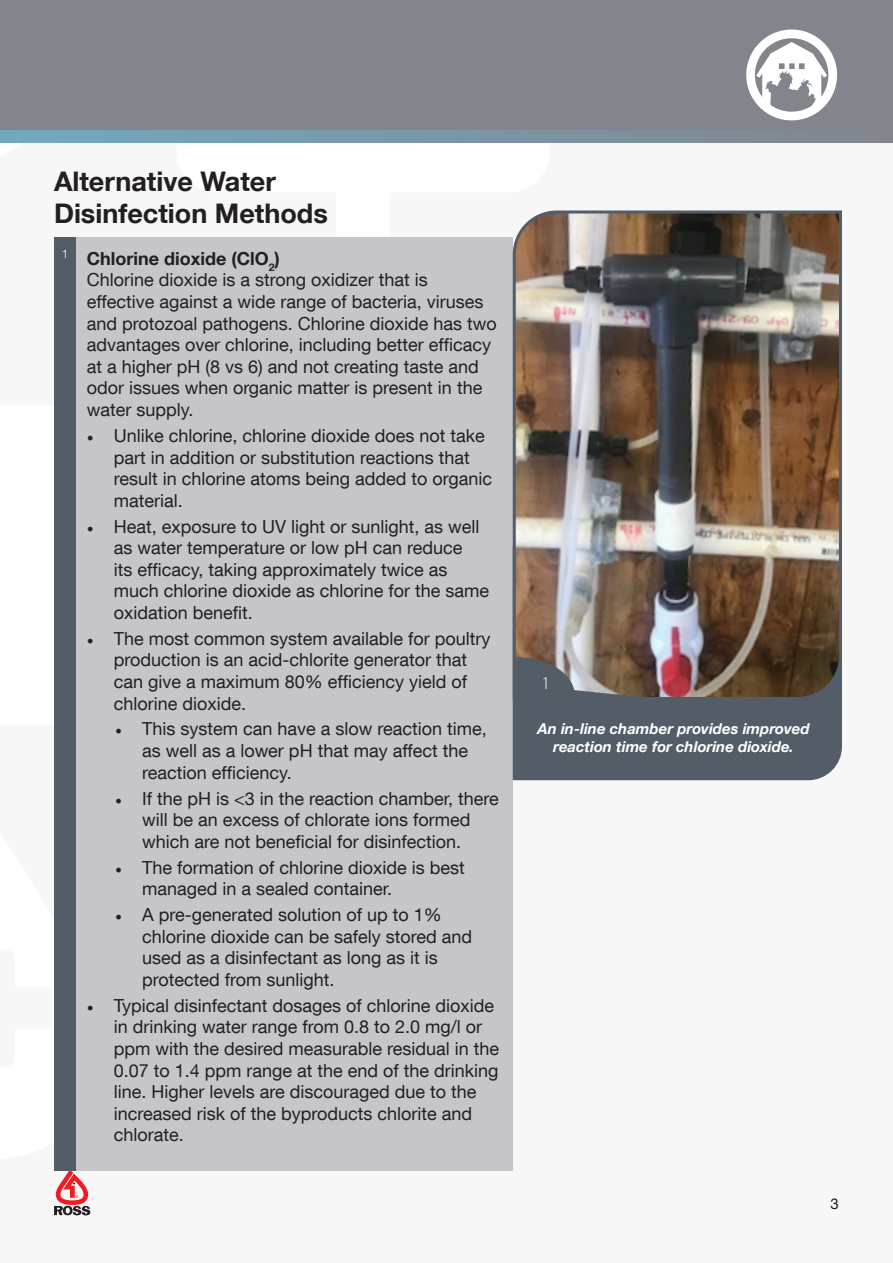
<style>
.page{position:relative;width:893px;height:1263px;background:#fff}
.page>*{position:absolute;margin:0;border:0;box-sizing:border-box;transform-origin:0 0}
.t1{font:700 27px/32.4px "Helvetica Neue LT Com";color:#231f20}
.t2{font:18px/21.6px "Helvetica Neue LT Com";color:#231f20}
.t3{font:300 18px "Myriad Pro";color:#fff}
.t4{font:italic 700 15px/18px "Helvetica Neue LT Com";color:#fff;text-align:center}
.t5{font:15px "Helvetica Neue LT Com";color:#231f20}
.t6{font:300 12px "Helvetica Neue LT Com";color:#fff}
.s1{font-weight:700}
.s2{font-family:"Minion Pro"}
</style>
<div class="page">
<svg style="left:54px;top:1170px;width:36px;height:45px"></svg>
<div style="left:54px;top:237px;width:22px;height:933px;background:#525d67"></div>
<div style="left:76px;top:237px;width:437px;height:933px;background:#c5c5ca"></div>
<div style="left:0;top:0;width:893px;height:143px;background:#83858d"></div>
<svg style="left:0;top:131px;width:717px;height:12px"></svg>
<div style="left:746px;top:30px;width:91px;height:90px;border:9px solid #fff;border-radius:50%"></div>
<svg style="left:756px;top:42px;width:71px;height:63px"></svg>
<div style="left:512px;top:701px;width:330px;height:80px;background:#525d67"></div>
<img style="left:512px;top:210px;width:330px;height:491px">
<svg style="left:515px;top:657px;width:60px;height:40px"></svg>
<h1 class="t1" style="left:54px;top:164px;width:275px">Alternative Water<br>Disinfection Methods</h1>
<p class="t2" style="left:87px;top:247px;width:412px"><span class="s1">Chlorine dioxide (ClO</span><sub>2</sub><span class="s1">)<br></span>Chlorine dioxide is a strong oxidizer that is effective against a wide range of bacteria, viruses and protozoal pathogens. Chlorine dioxide has two advantages over chlorine, including better efficacy at a higher pH (8 vs 6) and not creating taste and odor issues when organic matter is present in the water supply.</p>
<p class="t2" style="left:114px;top:424px;width:380px;text-indent:-27px"><span class="s2">•</span> Unlike chlorine, chlorine dioxide does not take part in addition or substitution reactions that result in chlorine atoms being added to organic material.</p>
<p class="t2" style="left:114px;top:515px;width:377px;text-indent:-27px"><span class="s2">•</span> Heat, exposure to UV light or sunlight, as well as water temperature or low pH can reduce<br>its efficacy, taking approximately twice as much chlorine dioxide as chlorine for the same oxidation benefit.</p>
<p class="t2" style="left:114px;top:627px;width:378px;text-indent:-27px"><span class="s2">•</span> The most common system available for poultry production is an acid-chlorite generator that can give a maximum 80% efficiency yield of chlorine dioxide.</p>
<p class="t2" style="left:142px;top:718px;width:346px;text-indent:-27px"><span class="s2">•</span> This system can have a slow reaction time, as well as a lower pH that may affect the reaction efficiency.</p>
<p class="t2" style="left:142px;top:787px;width:358px;text-indent:-27px"><span class="s2">•</span> If the pH is &lt;3 in the reaction chamber, there will be an excess of chlorate ions formed which are not beneficial for disinfection.</p>
<p class="t2" style="left:142px;top:856px;width:324px;text-indent:-27px"><span class="s2">•</span> The formation of chlorine dioxide is best managed in a sealed container.</p>
<p class="t2" style="left:142px;top:903px;width:332px;text-indent:-27px"><span class="s2">•</span> A pre-generated solution of up to 1% chlorine dioxide can be safely stored and used as a disinfectant as long as it is protected from sunlight.</p>
<p class="t2" style="left:114px;top:994px;width:387px;text-indent:-27px"><span class="s2">•</span> Typical disinfectant dosages of chlorine dioxide in drinking water range from 0.8 to 2.0 mg/l or ppm with the desired measurable residual in the 0.07 to 1.4 ppm range at the end of the drinking line. Higher levels are discouraged due to the increased risk of the byproducts chlorite and chlorate.</p>
<p class="t6" style="left:62px;top:247px;width:8px">1</p>
<p class="t3" style="left:542px;top:672px;width:10px">1</p>
<p class="t4" style="left:537px;top:719px;width:274px">An in-line chamber provides improved reaction time for chlorine dioxide.</p>
<p class="t5" style="left:831px;top:1194px;width:10px">3</p>
</div>
